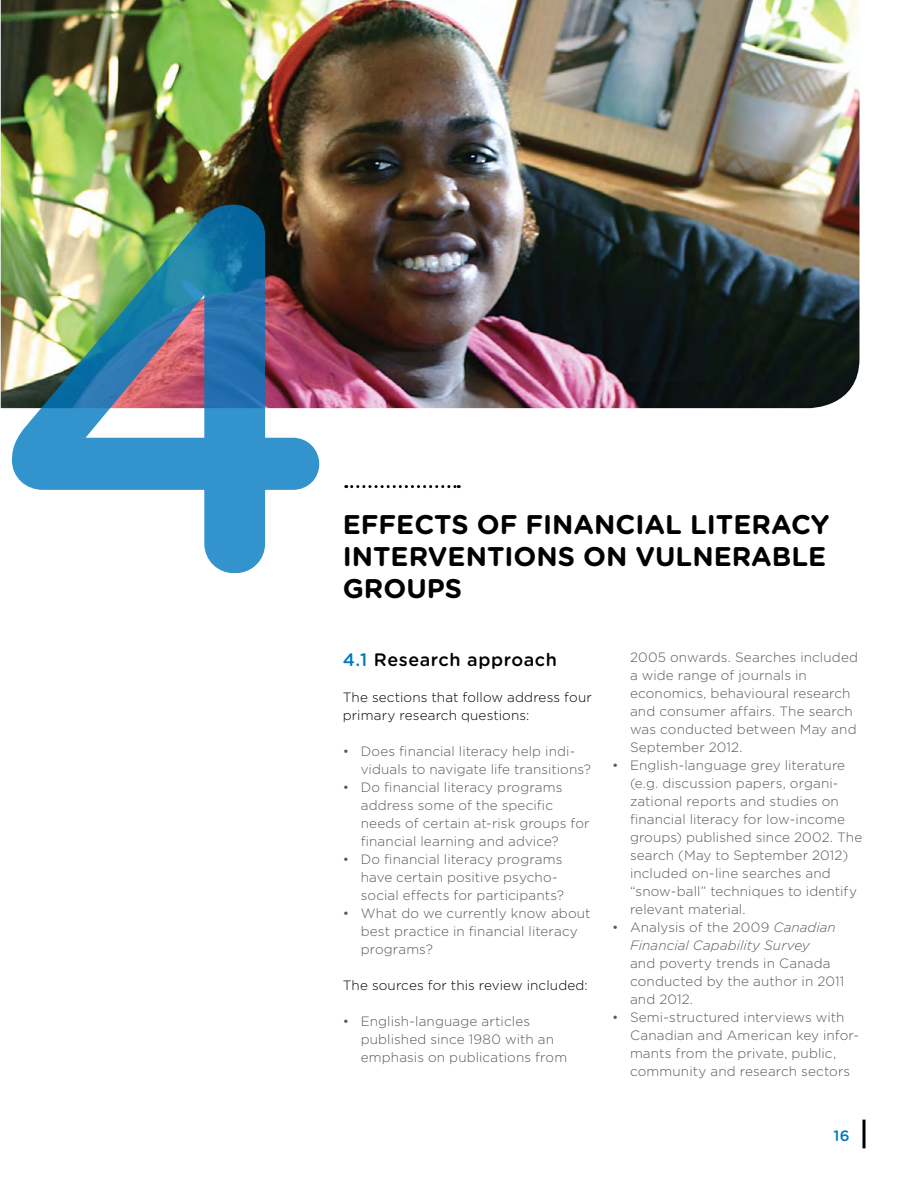
<style>
.page{position:relative;width:918px;height:1188px;background:#fff}
.page>*{position:absolute;margin:0;border:0;box-sizing:border-box;transform-origin:0 0}
.t1{font:500 515.7px "Gotham Rounded";color:#0079c1}
.t2{font:700 27px/32.4px "Gotham Rounded";color:#000;text-align:justify}
.t3{font:500 18px "Gotham Rounded";letter-spacing:.03em;color:#000}
.t4{font:500 15px "Gotham Rounded";color:#0079c1}
.t5{font:300 13.5px/18px "Gotham HTF";letter-spacing:.01em;color:#58595b}
.t6{font:300 13.5px/18px "Gotham HTF";letter-spacing:.01em;color:#000}
.t7{font:italic 300 13.5px/18px "Gotham HTF";letter-spacing:.005em;color:#58595b;text-align:center}
.s1{color:#0079c1}
.s2{font-style:normal}
</style>
<div class="page">
<svg style="left:862px;top:1120px;width:4px;height:28px"></svg>
<img style="left:1px;top:0;width:859px;height:408px">
<svg style="left:346px;top:485px;width:113px;height:3px"></svg>
<h1 class="t1" style="left:-8px;top:21px;width:353px">4</h1>
<h2 class="t2" style="left:343px;top:507px;width:488px">EFFECTS OF FINANCIAL LITERACY INTERVENTIONS ON VULNERABLE GROUPS</h2>
<h3 class="t3" style="left:343px;top:647px;width:216px"><span class="s1">4.1</span> Research approach</h3>
<p class="t6" style="left:343px;top:688px;width:251px">The sections that follow address four primary research questions:</p>
<p class="t5" style="left:361px;top:742px;width:232px;text-indent:-18px">• Does financial literacy help indi&shy;viduals to navigate life transitions?</p>
<p class="t5" style="left:361px;top:778px;width:230px;text-indent:-18px">• Do financial literacy programs address some of the specific needs of certain at-risk groups for financial learning and advice?</p>
<p class="t5" style="left:361px;top:850px;width:205px;text-indent:-18px">• Do financial literacy programs have certain positive psycho&shy;social effects for participants?</p>
<p class="t5" style="left:361px;top:904px;width:231px;text-indent:-18px">• What do we currently know about best practice in financial literacy programs?</p>
<p class="t6" style="left:343px;top:976px;width:247px">The sources for this review included:</p>
<p class="t5" style="left:361px;top:1012px;width:208px;text-indent:-18px">• English-language articles published since 1980 with an emphasis on publications from</p>
<p class="t5" style="left:630px;top:648px;width:230px">2005 onwards. Searches included a wide range of journals in economics, behavioural research and consumer affairs. The search was conducted between May and<br>September 2012.</p>
<p class="t5" style="left:630px;top:756px;width:234px;text-indent:-18px">• English-language grey literature (e.g. discussion papers, organi&shy;zational reports and studies on financial literacy for low-income groups) published since 2002. The search (May to September 2012) included on-line searches and “snow-ball” techniques to identify relevant material.</p>
<p class="t7" style="left:612px;top:918px;width:225px"><span class="s2">• Analysis of the 2009</span> Canadian<br>Financial Capability Survey</p>
<p class="t5" style="left:630px;top:954px;width:216px">and poverty trends in Canada conducted by the author in 2011 and 2012.</p>
<p class="t5" style="left:630px;top:1008px;width:231px;text-indent:-18px">• Semi-structured interviews with Canadian and American key infor&shy;mants from the private, public, community and research sectors</p>
<p class="t4" style="left:834px;top:1125px;width:18px">16</p>
</div>
